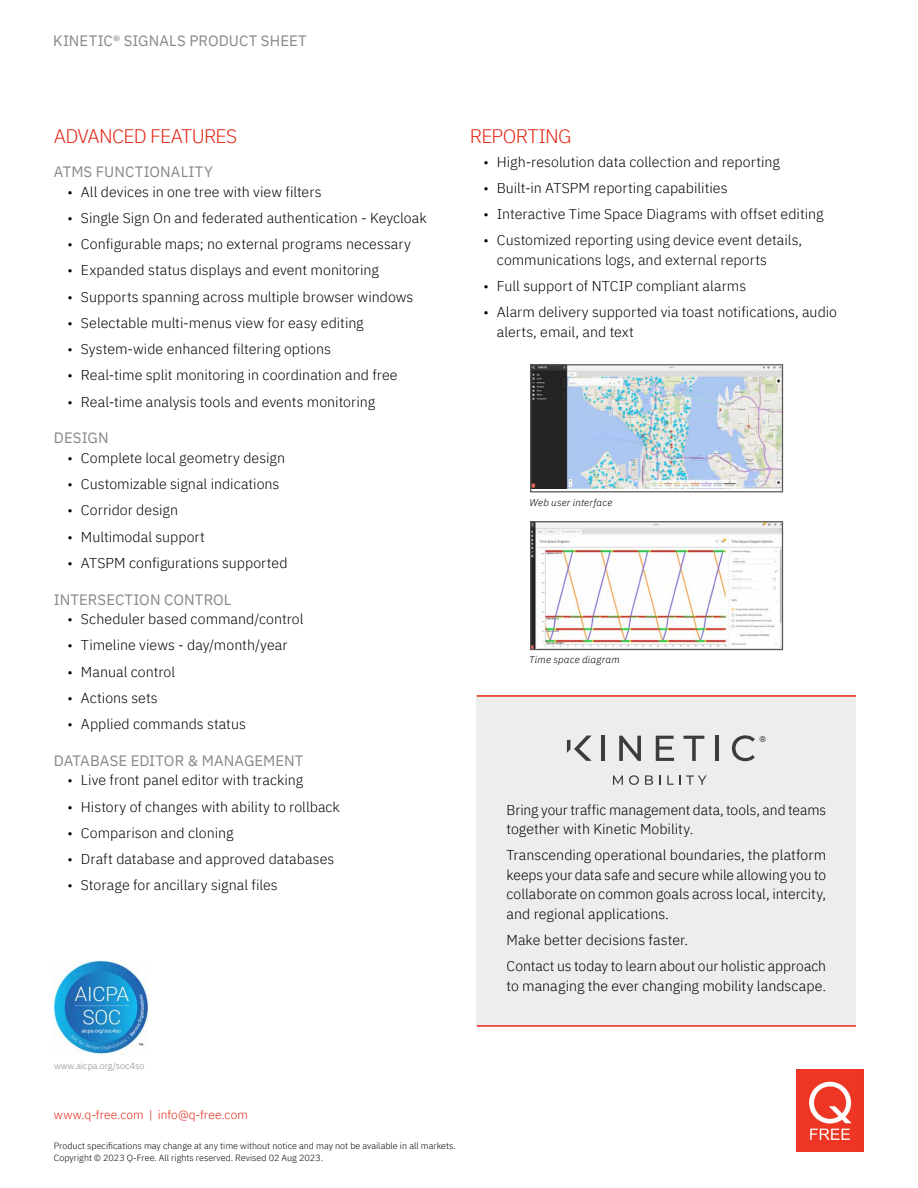
<style>
.page{position:relative;width:918px;height:1188px;background:#fff}
.page>*{position:absolute;margin:0;border:0;box-sizing:border-box;transform-origin:0 0}
.t1{font:300 19.5px "IBM Plex Sans";letter-spacing:-.035em;color:#e42313}
.t2{font:15px "IBM Plex Sans";letter-spacing:.005em;color:#878787}
.t3{font:300 14.25px/19.5px "IBM Plex Sans";color:#000}
.t4{font:300 12px "IBM Plex Sans";letter-spacing:.01em;color:#e42313}
.t5{font:italic 300 9.9px "IBM Plex Sans";letter-spacing:.02em;color:#000}
.t6{font:300 9px/12px "IBM Plex Sans";color:#000}
.t7{font:300 9px "IBM Plex Sans";color:#878787}
.t8{font:600 8.4px "Montserrat";color:#3c3c3b}
</style>
<div class="page">
<img style="left:796px;top:1069px;width:68px;height:82px">
<div style="left:477px;top:696px;width:379px;height:330px;background:#ededed"></div>
<hr style="left:477px;top:1025px;width:379px;height:2px;background:#e52713">
<hr style="left:477px;top:695px;width:379px;height:2px;background:#e52713">
<hr style="left:601px;top:736px;width:3px;height:25px;background:#3c3c3b">
<svg style="left:619px;top:736px;width:22px;height:25px"></svg>
<svg style="left:656px;top:736px;width:18px;height:25px"></svg>
<svg style="left:684px;top:736px;width:20px;height:25px"></svg>
<hr style="left:716px;top:736px;width:3px;height:25px;background:#3c3c3b">
<svg style="left:732px;top:735px;width:23px;height:26px"></svg>
<svg style="left:567px;top:735px;width:25px;height:26px"></svg>
<svg style="left:613px;top:775px;width:10px;height:10px"></svg>
<svg style="left:629px;top:775px;width:10px;height:10px"></svg>
<svg style="left:645px;top:775px;width:8px;height:10px"></svg>
<svg style="left:659px;top:775px;width:2px;height:10px"></svg>
<svg style="left:667px;top:775px;width:40px;height:10px"></svg>
<img style="left:54px;top:960px;width:94px;height:94px">
<img style="left:532px;top:366px;width:249px;height:122px">
<div style="left:530px;top:364px;width:253px;height:128px;border:1px solid #575756"></div>
<img style="left:532px;top:523px;width:249px;height:125px">
<div style="left:530px;top:521px;width:253px;height:129px;border:1px solid #575756"></div>
<p class="t2" style="left:53px;top:29px;width:255px">KINETIC® SIGNALS PRODUCT SHEET</p>
<h1 class="t1" style="left:54px;top:121px;width:185px">ADVANCED FEATURES</h1>
<p class="t2" style="left:54px;top:160px;width:161px">ATMS FUNCTIONALITY</p>
<p class="t3" style="left:67px;top:181px;width:256px">• All devices in one tree with view filters</p>
<p class="t3" style="left:67px;top:207px;width:361px">• Single Sign On and federated authentication - Keycloak</p>
<p class="t3" style="left:67px;top:233px;width:345px">• Configurable maps; no external programs necessary</p>
<p class="t3" style="left:67px;top:259px;width:313px">• Expanded status displays and event monitoring</p>
<p class="t3" style="left:67px;top:286px;width:347px">• Supports spanning across multiple browser windows</p>
<p class="t3" style="left:67px;top:312px;width:298px">• Selectable multi-menus view for easy editing</p>
<p class="t3" style="left:67px;top:338px;width:265px">• System-wide enhanced filtering options</p>
<p class="t3" style="left:67px;top:364px;width:332px">• Real-time split monitoring in coordination and free</p>
<p class="t3" style="left:67px;top:391px;width:309px">• Real-time analysis tools and events monitoring</p>
<p class="t2" style="left:54px;top:427px;width:56px">DESIGN</p>
<p class="t3" style="left:67px;top:447px;width:219px">• Complete local geometry design</p>
<p class="t3" style="left:67px;top:473px;width:213px">• Customizable signal indications</p>
<p class="t3" style="left:67px;top:499px;width:112px">• Corridor design</p>
<p class="t3" style="left:67px;top:526px;width:139px">• Multimodal support</p>
<p class="t3" style="left:67px;top:552px;width:222px">• ATSPM configurations supported</p>
<p class="t2" style="left:54px;top:588px;width:179px">INTERSECTION CONTROL</p>
<p class="t3" style="left:67px;top:608px;width:238px">• Scheduler based command/control</p>
<p class="t3" style="left:67px;top:634px;width:222px">• Timeline views - day/month/year</p>
<p class="t3" style="left:67px;top:661px;width:109px">• Manual control</p>
<p class="t3" style="left:67px;top:687px;width:92px">• Actions sets</p>
<p class="t3" style="left:67px;top:713px;width:180px">• Applied commands status</p>
<p class="t2" style="left:54px;top:749px;width:251px">DATABASE EDITOR &amp; MANAGEMENT</p>
<p class="t3" style="left:67px;top:769px;width:237px">• Live front panel editor with tracking</p>
<p class="t3" style="left:67px;top:796px;width:274px">• History of changes with ability to rollback</p>
<p class="t3" style="left:67px;top:822px;width:168px">• Comparison and cloning</p>
<p class="t3" style="left:67px;top:848px;width:268px">• Draft database and approved databases</p>
<p class="t3" style="left:67px;top:874px;width:212px">• Storage for ancillary signal files</p>
<h1 class="t1" style="left:470px;top:121px;width:103px">REPORTING</h1>
<p class="t3" style="left:483px;top:151px;width:298px">• High-resolution data collection and reporting</p>
<p class="t3" style="left:483px;top:177px;width:246px">• Built-in ATSPM reporting capabilities</p>
<p class="t3" style="left:483px;top:203px;width:342px">• Interactive Time Space Diagrams with offset editing</p>
<p class="t3" style="left:497px;top:229px;width:307px;text-indent:-13px">• Customized reporting using device event details, communications logs, and external reports</p>
<p class="t3" style="left:483px;top:275px;width:264px">• Full support of NTCIP compliant alarms</p>
<p class="t3" style="left:497px;top:301px;width:342px;text-indent:-13px">• Alarm delivery supported via toast notifications, audio alerts, email, and text</p>
<p class="t5" style="left:530px;top:495px;width:84px">Web user interface</p>
<p class="t5" style="left:529px;top:652px;width:92px">Time space diagram</p>
<p class="t8" style="left:760px;top:733px;width:8px">®</p>
<p class="t3" style="left:507px;top:799px;width:321px">Bring your traffic management data, tools, and teams together with Kinetic Mobility.</p>
<p class="t3" style="left:507px;top:844px;width:321px;text-align:justify">Transcending operational boundaries, the platform keeps your data safe and secure while allowing you to collaborate on common goals across local, intercity, and regional applications.</p>
<p class="t3" style="left:507px;top:926px;width:321px;line-height:26.2px">Make better decisions faster.<br>Contact us today to learn about our holistic approach</p>
<p class="t3" style="left:507px;top:975px;width:321px">to managing the ever changing mobility landscape.</p>
<p class="t7" style="left:54px;top:1059px;width:92px">www.aicpa.org/soc4so</p>
<p class="t4" style="left:54px;top:1106px;width:195px">www.q-free.com | info@q-free.com</p>
<p class="t6" style="left:54px;top:1139px;width:403px">Product specifications may change at any time without notice and may not be available in all markets.<br>Copyright © 2023 Q-Free. All rights reserved. Revised 02 Aug 2023.</p>
</div>
